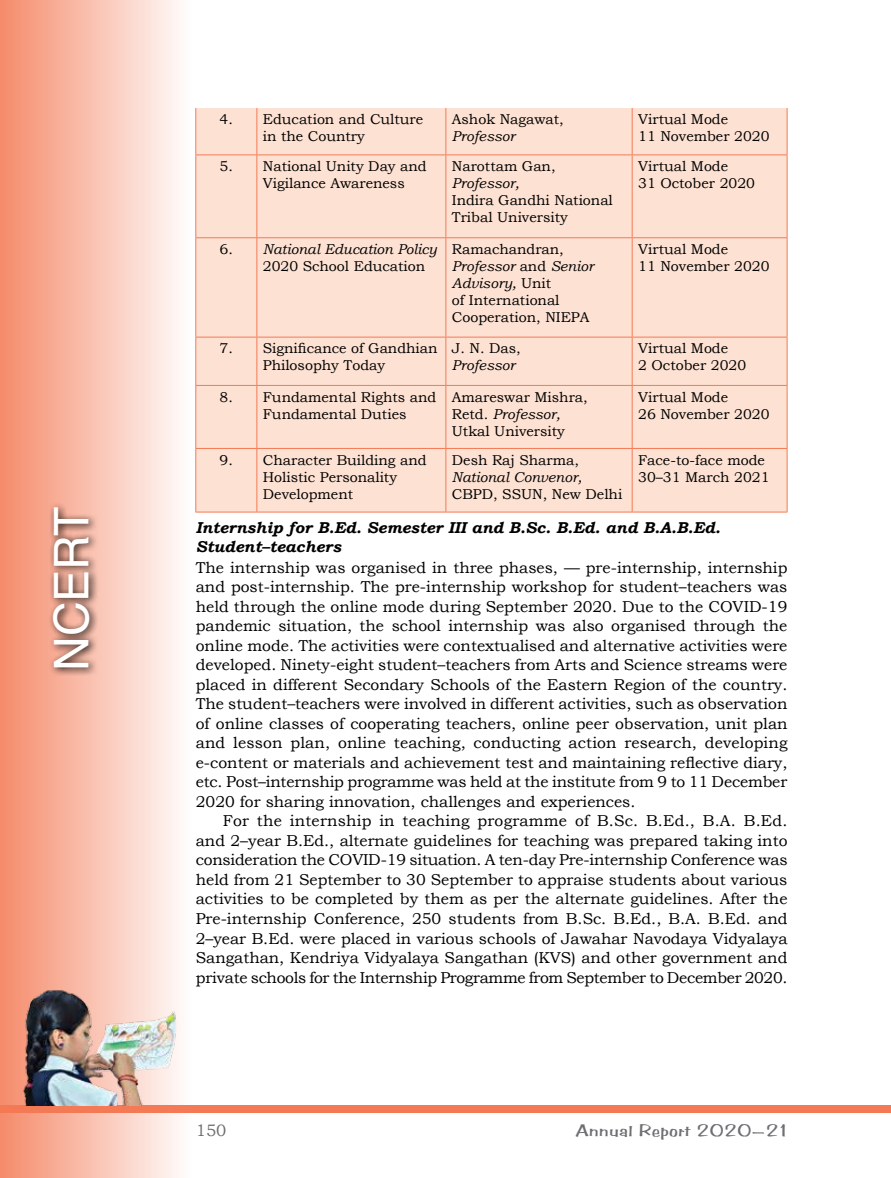
<style>
.page{position:relative;width:891px;height:1178px;background:#fff}
.page>*{position:absolute;margin:0;border:0;box-sizing:border-box;transform-origin:0 0}
.t1{font:48px "Helvetica LT Std";color:#fff}
.t2{font:16.5px "Benguiat Frisky";color:#6d6e71;scale:1.4 1}
.t3{font:16.5px "Bookman Old Style";color:#6d6e71}
.t4{font:15.75px "Bookman Old Style";color:#000}
.t5{font:italic 700 15.75px/18.9px "Bookman Old Style";color:#000}
.t6{font:15.75px "Bookman Old Style";letter-spacing:-.02em;color:#000}
.t7{font:14.25px/17.1px "Bookman Old Style";color:#000}
.t8{font:italic 14.25px/17.1px "Bookman Old Style";color:#000}
.s1{font-style:italic}
.s2{font-style:normal}
</style>
<div class="page">
<div style="left:0;top:0;width:192px;height:1177px;background:linear-gradient(to right,#f58b6b,#fefdfd)"></div>
<div style="left:0;top:1105px;width:891px;height:7px;background:#f47a55"></div>
<div style="left:48px;top:501px;width:52px;height:175px;background:#000;opacity:.95"></div>
<img style="left:19px;top:987px;width:160px;height:118px">
<div style="left:196px;top:108px;width:591px;height:403px;background:#fde1d2"></div>
<hr style="left:446px;top:108px;width:1px;height:46px;background:#f47a55">
<hr style="left:632px;top:108px;width:1px;height:46px;background:#f47a55">
<hr style="left:787px;top:108px;width:1px;height:46px;background:#f47a55">
<hr style="left:446px;top:155px;width:1px;height:82px;background:#f47a55">
<hr style="left:632px;top:155px;width:1px;height:82px;background:#f47a55">
<hr style="left:787px;top:155px;width:1px;height:82px;background:#f47a55">
<hr style="left:446px;top:238px;width:1px;height:99px;background:#f47a55">
<hr style="left:632px;top:238px;width:1px;height:99px;background:#f47a55">
<hr style="left:787px;top:238px;width:1px;height:99px;background:#f47a55">
<hr style="left:257px;top:337px;width:189px;height:1px;background:#f47a55">
<hr style="left:446px;top:337px;width:186px;height:1px;background:#f47a55">
<hr style="left:446px;top:337px;width:1px;height:48px;background:#f47a55">
<hr style="left:632px;top:337px;width:156px;height:1px;background:#f47a55">
<hr style="left:632px;top:337px;width:1px;height:48px;background:#f47a55">
<hr style="left:787px;top:337px;width:1px;height:48px;background:#f47a55">
<hr style="left:257px;top:385px;width:189px;height:1px;background:#f47a55">
<hr style="left:446px;top:385px;width:186px;height:1px;background:#f47a55">
<hr style="left:446px;top:386px;width:1px;height:62px;background:#f47a55">
<hr style="left:632px;top:385px;width:156px;height:1px;background:#f47a55">
<hr style="left:632px;top:386px;width:1px;height:62px;background:#f47a55">
<hr style="left:787px;top:386px;width:1px;height:62px;background:#f47a55">
<hr style="left:257px;top:448px;width:189px;height:1px;background:#f47a55">
<hr style="left:446px;top:448px;width:186px;height:1px;background:#f47a55">
<hr style="left:446px;top:449px;width:1px;height:62px;background:#f47a55">
<hr style="left:632px;top:448px;width:156px;height:1px;background:#f47a55">
<hr style="left:632px;top:449px;width:1px;height:62px;background:#f47a55">
<hr style="left:787px;top:449px;width:1px;height:62px;background:#f47a55">
<hr style="left:257px;top:511px;width:189px;height:1px;background:#f47a55">
<hr style="left:446px;top:511px;width:186px;height:1px;background:#f47a55">
<hr style="left:632px;top:511px;width:156px;height:1px;background:#f47a55">
<hr style="left:195px;top:108px;width:1px;height:46px;background:#f47a55">
<hr style="left:256px;top:108px;width:1px;height:46px;background:#f47a55">
<hr style="left:195px;top:155px;width:1px;height:82px;background:#f47a55">
<hr style="left:256px;top:155px;width:1px;height:82px;background:#f47a55">
<hr style="left:195px;top:238px;width:1px;height:99px;background:#f47a55">
<hr style="left:256px;top:238px;width:1px;height:99px;background:#f47a55">
<hr style="left:195px;top:337px;width:1px;height:48px;background:#f47a55">
<hr style="left:256px;top:337px;width:1px;height:48px;background:#f47a55">
<hr style="left:195px;top:386px;width:1px;height:62px;background:#f47a55">
<hr style="left:256px;top:386px;width:1px;height:62px;background:#f47a55">
<hr style="left:195px;top:449px;width:1px;height:62px;background:#f47a55">
<hr style="left:256px;top:449px;width:1px;height:62px;background:#f47a55">
<hr style="left:195px;top:511px;width:62px;height:1px;background:#f47a55">
<hr style="left:195px;top:337px;width:62px;height:1px;background:#f47a55">
<hr style="left:195px;top:385px;width:62px;height:1px;background:#f47a55">
<hr style="left:195px;top:448px;width:62px;height:1px;background:#f47a55">
<hr style="left:195px;top:237px;width:62px;height:1px;background:#f47a55">
<hr style="left:257px;top:237px;width:189px;height:1px;background:#f47a55">
<hr style="left:446px;top:237px;width:186px;height:1px;background:#f47a55">
<hr style="left:632px;top:237px;width:156px;height:1px;background:#f47a55">
<hr style="left:195px;top:154px;width:62px;height:1px;background:#f47a55">
<hr style="left:257px;top:154px;width:189px;height:1px;background:#f47a55">
<hr style="left:446px;top:154px;width:186px;height:1px;background:#f47a55">
<hr style="left:632px;top:154px;width:156px;height:1px;background:#f47a55">
<h1 class="t1" style="left:44px;top:671px;width:165px;rotate:-90deg">NCERT</h1>
<p class="t7" style="left:263px;top:111px;width:162px;text-indent:-43px">4. Education and Culture in the Country</p>
<p class="t7" style="left:452px;top:111px;width:114px">Ashok Nagawat,<br><span class="s1">Professor</span></p>
<p class="t7" style="left:638px;top:111px;width:133px">Virtual Mode<br>11 November 2020</p>
<p class="t7" style="left:263px;top:158px;width:165px;text-indent:-43px">5. National Unity Day and<br>Vigilance Awareness</p>
<p class="t7" style="left:452px;top:158px;width:163px">Narottam Gan,<br><span class="s1">Professor,<br></span>Indira Gandhi National<br>Tribal University</p>
<p class="t7" style="left:638px;top:158px;width:118px">Virtual Mode<br>31 October 2020</p>
<p class="t8" style="left:263px;top:240px;width:176px;text-indent:-43px"><span class="s2">6.</span> National Education Policy<br><span class="s2">2020 School Education</span></p>
<p class="t7" style="left:452px;top:240px;width:143px">Ramachandran,<br><span class="s1">Professor</span> and <span class="s1">Senior<br>Advisory,</span> Unit<br>of International<br>Cooperation, NIEPA</p>
<p class="t7" style="left:638px;top:240px;width:133px">Virtual Mode<br>11 November 2020</p>
<p class="t7" style="left:263px;top:340px;width:176px;text-indent:-43px">7. Significance of Gandhian<br>Philosophy Today</p>
<p class="t8" style="left:452px;top:340px;width:70px"><span class="s2">J. N. Das,<br></span>Professor</p>
<p class="t7" style="left:638px;top:340px;width:110px">Virtual Mode<br>2 October 2020</p>
<p class="t7" style="left:263px;top:388px;width:175px;text-indent:-43px">8. Fundamental Rights and<br>Fundamental Duties</p>
<p class="t7" style="left:452px;top:388px;width:137px">Amareswar Mishra,<br>Retd. <span class="s1">Professor,<br></span>Utkal University</p>
<p class="t7" style="left:638px;top:388px;width:133px">Virtual Mode<br>26 November 2020</p>
<p class="t7" style="left:263px;top:451px;width:165px;text-indent:-43px">9. Character Building and<br>Holistic Personality<br>Development</p>
<p class="t7" style="left:452px;top:451px;width:172px">Desh Raj Sharma,<br><span class="s1">National Convenor,<br></span>CBPD, SSUN, New Delhi</p>
<p class="t7" style="left:638px;top:451px;width:133px">Face-to-face mode<br>30–31 March 2021</p>
<p class="t5" style="left:196px;top:518px;width:526px">Internship for B.Ed. Semester III and B.Sc. B.Ed. and B.A.B.Ed.<br>Student–teachers</p>
<p class="t4" style="left:196px;top:557px;width:593px">The internship was organised in three phases, — pre-internship, internship</p>
<p class="t4" style="left:196px;top:576px;width:593px">and post-internship. The pre-internship workshop for student–teachers was</p>
<p class="t4" style="left:196px;top:596px;width:593px">held through the online mode during September 2020. Due to the COVID-19</p>
<p class="t4" style="left:196px;top:615px;width:593px">pandemic situation, the school internship was also organised through the</p>
<p class="t4" style="left:196px;top:635px;width:593px">online mode. The activities were contextualised and alternative activities were</p>
<p class="t4" style="left:196px;top:654px;width:593px">developed. Ninety-eight student–teachers from Arts and Science streams were</p>
<p class="t4" style="left:196px;top:674px;width:593px">placed in different Secondary Schools of the Eastern Region of the country.</p>
<p class="t4" style="left:196px;top:693px;width:593px">The student–teachers were involved in different activities, such as observation</p>
<p class="t4" style="left:196px;top:713px;width:593px">of online classes of cooperating teachers, online peer observation, unit plan</p>
<p class="t4" style="left:196px;top:732px;width:593px">and lesson plan, online teaching, conducting action research, developing</p>
<p class="t4" style="left:196px;top:752px;width:593px">e-content or materials and achievement test and maintaining reflective diary,</p>
<p class="t4" style="left:196px;top:771px;width:593px">etc. Post–internship programme was held at the institute from 9 to 11 December</p>
<p class="t4" style="left:196px;top:791px;width:441px">2020 for sharing innovation, challenges and experiences.</p>
<p class="t4" style="left:223px;top:810px;width:566px">For the internship in teaching programme of B.Sc. B.Ed., B.A. B.Ed.</p>
<p class="t4" style="left:196px;top:830px;width:593px">and 2–year B.Ed., alternate guidelines for teaching was prepared taking into</p>
<p class="t4" style="left:196px;top:849px;width:593px">consideration the COVID-19 situation. A ten-day Pre-internship Conference was</p>
<p class="t4" style="left:196px;top:869px;width:593px">held from 21 September to 30 September to appraise students about various</p>
<p class="t4" style="left:196px;top:888px;width:593px">activities to be completed by them as per the alternate guidelines. After the</p>
<p class="t4" style="left:196px;top:908px;width:593px">Pre-internship Conference, 250 students from B.Sc. B.Ed., B.A. B.Ed. and</p>
<p class="t4" style="left:196px;top:927px;width:593px">2–year B.Ed. were placed in various schools of Jawahar Navodaya Vidyalaya</p>
<p class="t4" style="left:196px;top:947px;width:593px">Sangathan, Kendriya Vidyalaya Sangathan (KVS) and other government and</p>
<p class="t6" style="left:196px;top:966px;width:593px">private schools for the Internship Programme from September to December 2020.</p>
<p class="t3" style="left:196px;top:1119px;width:32px">150</p>
<p class="t2" style="left:576px;top:1119px;width:153px">Annual Report 2020–21</p>
</div>
